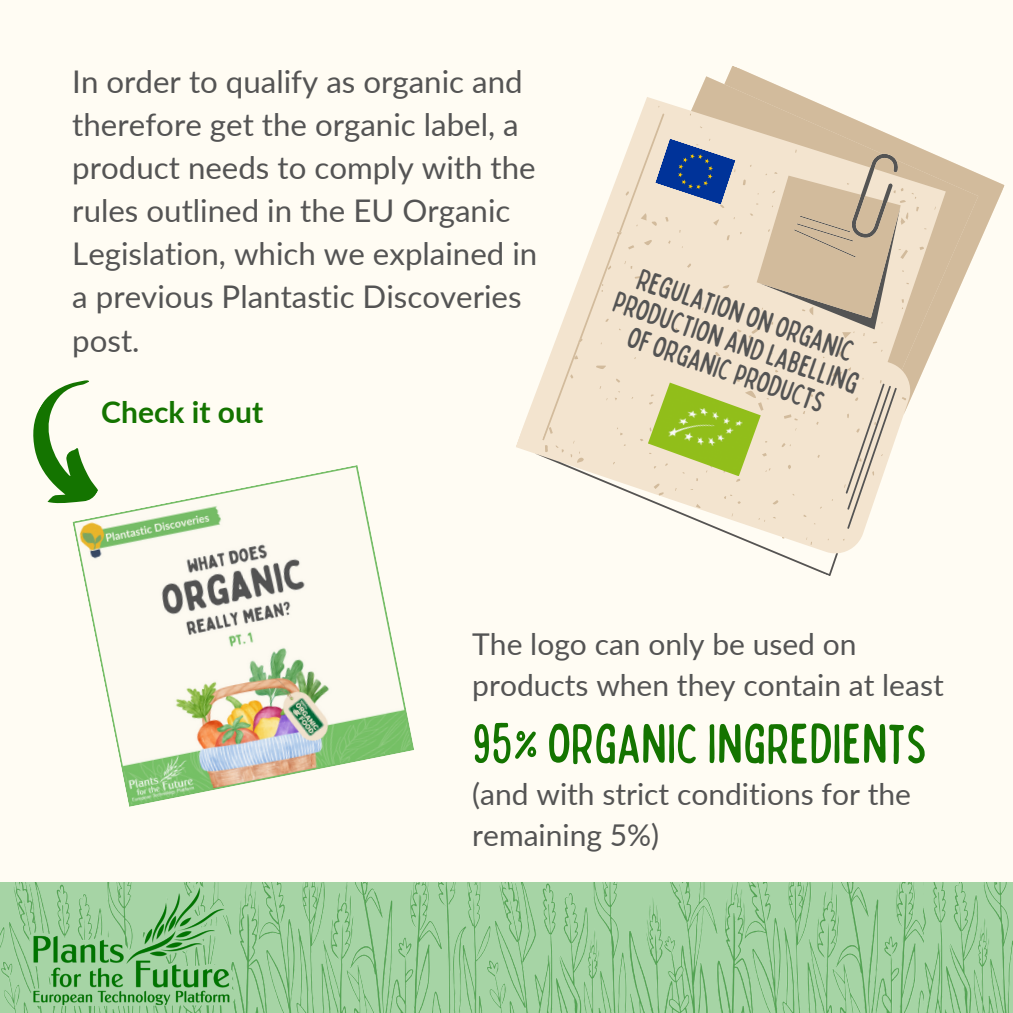
<style>
.page{position:relative;width:1013px;height:1013px;background:#fff}
.page>*{position:absolute;margin:0;border:0;box-sizing:border-box;transform-origin:0 0}
.t1{font:condensed 56px "Bobby Jones Soft";color:#147400}
.t2{font:31.25px/43.1px "Lato";color:#545454}
.t3{font:30px/41.2px "Lato";color:#545454}
.t4{font:condensed 30px/29px "Bobby Jones Soft";color:#545454;text-align:center}
.t5{font:700 30px "Lato";color:#147400}
</style>
<div class="page">
<div style="left:0;top:0;width:1012px;height:1012px;background:#fffcf3"></div>
<img style="left:0;top:882px;width:1012px;height:130px">
<img style="left:28px;top:883px;width:203px;height:123px">
<svg style="left:72px;top:465px;width:342px;height:341px"></svg>
<svg style="left:33px;top:380px;width:111px;height:141px"></svg>
<svg style="left:536px;top:66px;width:450px;height:496px"></svg>
<svg style="left:655px;top:138px;width:80px;height:67px"></svg>
<img style="left:648px;top:382px;width:112px;height:94px">
<p class="t2" style="left:72px;top:59px;width:466px">In order to qualify as organic and therefore get the organic label, a product needs to comply with the rules outlined in the EU Organic Legislation, which we explained in</p>
<p class="t2" style="left:72px;top:275px;width:451px">a previous Plantastic Discoveries post.</p>
<p class="t5" style="left:101px;top:393px;width:163px">Check it out</p>
<p class="t4" style="left:629px;top:258px;width:259px;rotate:19deg">REGULATION ON ORGANIC<br>PRODUCTION AND LABELLING<br>OF ORGANIC PRODUCTS</p>
<p class="t3" style="left:472px;top:623px;width:473px">The logo can only be used on products when they contain at least</p>
<h2 class="t1" style="left:472px;top:708px;width:458px">95% ORGANIC INGREDIENTS</h2>
<p class="t3" style="left:472px;top:772px;width:440px">(and with strict conditions for the remaining 5%)</p>
</div>
